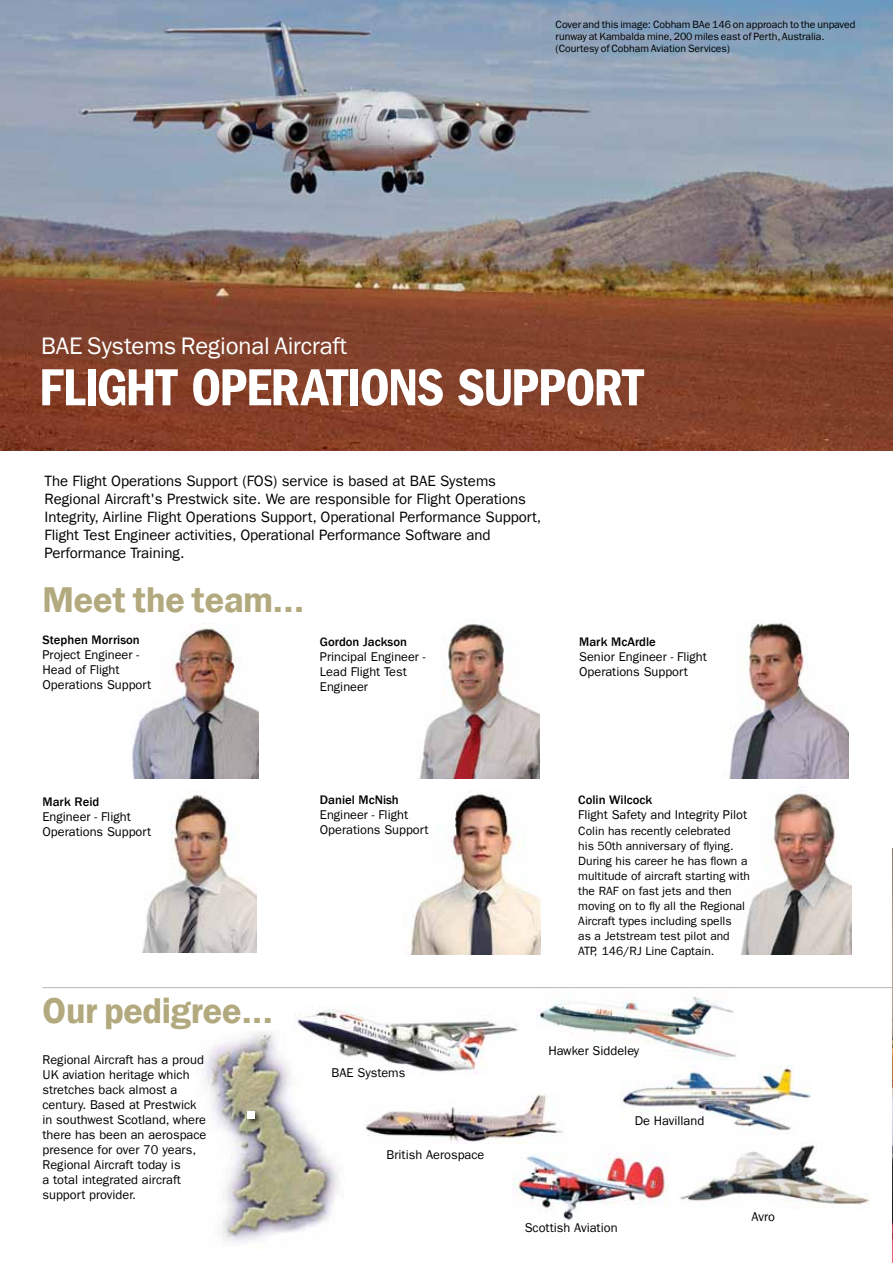
<style>
.page{position:relative;width:893px;height:1263px;background:#fff}
.page>*{position:absolute;margin:0;border:0;box-sizing:border-box;transform-origin:0 0}
.t1{font:54px "Franklin Gothicfor BAES Dm Cn";color:#fff}
.t2{font:600 36px "Franklin Gothic LT";letter-spacing:-.005em;color:#b3a97e}
.t3{font:24px "Franklin Gothic LT";letter-spacing:-.005em;color:#fff}
.t4{font:15px/18px "Franklin Gothic LT";letter-spacing:-.005em;color:#000}
.t5{font:12.75px/15px "Franklin Gothic LT";color:#000}
.t6{font:500 12.75px "Franklin Gothic LT";color:#000}
.t7{font:12px/15px "Franklin Gothic LT";color:#000}
.t8{font:10.5px/12px "Franklin Gothic LT";letter-spacing:-.005em;color:#000}
</style>
<div class="page">
<img style="left:740px;top:787px;width:111px;height:168px">
<img style="left:142px;top:794px;width:115px;height:158px">
<hr style="left:43px;top:987px;width:850px;height:1px;background:#b0b7bb">
<img style="left:203px;top:1032px;width:136px;height:210px">
<div style="left:245px;top:1109px;width:17px;height:17px;background:#000;opacity:.75"></div>
<div style="left:247px;top:1111px;width:7px;height:7px;background:#fff"></div>
<img style="left:0;top:0;width:893px;height:451px">
<img style="left:621px;top:1066px;width:190px;height:67px">
<img style="left:293px;top:1009px;width:226px;height:66px">
<img style="left:537px;top:996px;width:199px;height:64px">
<img style="left:512px;top:1143px;width:156px;height:78px">
<img style="left:680px;top:1145px;width:190px;height:60px">
<img style="left:365px;top:1093px;width:198px;height:50px">
<img style="left:892px;top:848px;width:1px;height:415px">
<img style="left:419px;top:619px;width:121px;height:160px">
<img style="left:729px;top:619px;width:119px;height:159px">
<img style="left:409px;top:791px;width:132px;height:164px">
<img style="left:131px;top:623px;width:127px;height:155px">
<h3 class="t3" style="left:41px;top:332px;width:308px">BAE Systems Regional Aircraft</h3>
<p class="t8" style="left:556px;top:19px;width:301px">Cover and this image: Cobham BAe 146 on approach to the unpaved runway at Kambalda mine, 200 miles east of Perth, Australia. (Courtesy of Cobham Aviation Services)</p>
<h1 class="t1" style="left:40px;top:357px;width:605px">FLIGHT OPERATIONS SUPPORT</h1>
<p class="t4" style="left:45px;top:471px;width:498px">The Flight Operations Support (FOS) service is based at BAE Systems Regional Aircraft's Prestwick site. We are responsible for Flight Operations Integrity, Airline Flight Operations Support, Operational Performance Support, Flight Test Engineer activities, Operational Performance Software and Performance Training.</p>
<h2 class="t2" style="left:43px;top:578px;width:264px">Meet the team...</h2>
<p class="t6" style="left:43px;top:633px;width:99px">Stephen Morrison</p>
<p class="t5" style="left:43px;top:647px;width:110px">Project Engineer -<br>Head of Flight<br>Operations Support</p>
<p class="t6" style="left:320px;top:634px;width:89px">Gordon Jackson</p>
<p class="t5" style="left:320px;top:649px;width:107px">Principal Engineer -<br>Lead Flight Test<br>Engineer</p>
<p class="t6" style="left:579px;top:634px;width:78px">Mark McArdle</p>
<p class="t5" style="left:579px;top:649px;width:129px">Senior Engineer - Flight<br>Operations Support</p>
<p class="t6" style="left:43px;top:794px;width:58px">Mark Reid</p>
<p class="t5" style="left:43px;top:809px;width:110px">Engineer - Flight<br>Operations Support</p>
<p class="t6" style="left:320px;top:793px;width:81px">Daniel McNish</p>
<p class="t5" style="left:320px;top:808px;width:110px">Engineer - Flight<br>Operations Support</p>
<h2 class="t2" style="left:43px;top:989px;width:232px">Our pedigree...</h2>
<p class="t5" style="left:43px;top:1053px;width:165px">Regional Aircraft has a proud<br>UK aviation heritage which stretches back almost a century. Based at Prestwick in southwest Scotland, where there has been an aerospace presence for over 70 years,<br>Regional Aircraft today is<br>a total integrated aircraft support provider.</p>
<p class="t5" style="left:331px;top:1065px;width:75px">BAE Systems</p>
<p class="t5" style="left:387px;top:1147px;width:99px">British Aerospace</p>
<p class="t6" style="left:578px;top:792px;width:75px">Colin Wilcock</p>
<p class="t5" style="left:578px;top:807px;width:170px">Flight Safety and Integrity Pilot</p>
<p class="t7" style="left:578px;top:824px;width:173px">Colin has recently celebrated<br>his 50th anniversary of flying.<br>During his career he has flown a multitude of aircraft starting with the RAF on fast jets and then moving on to fly all the Regional<br>Aircraft types including spells<br>as a Jetstream test pilot and<br>ATP, 146/RJ Line Captain.</p>
<p class="t5" style="left:548px;top:1043px;width:92px">Hawker Siddeley</p>
<p class="t5" style="left:635px;top:1113px;width:71px">De Havilland</p>
<p class="t5" style="left:752px;top:1209px;width:25px">Avro</p>
<p class="t5" style="left:525px;top:1221px;width:94px">Scottish Aviation</p>
</div>
